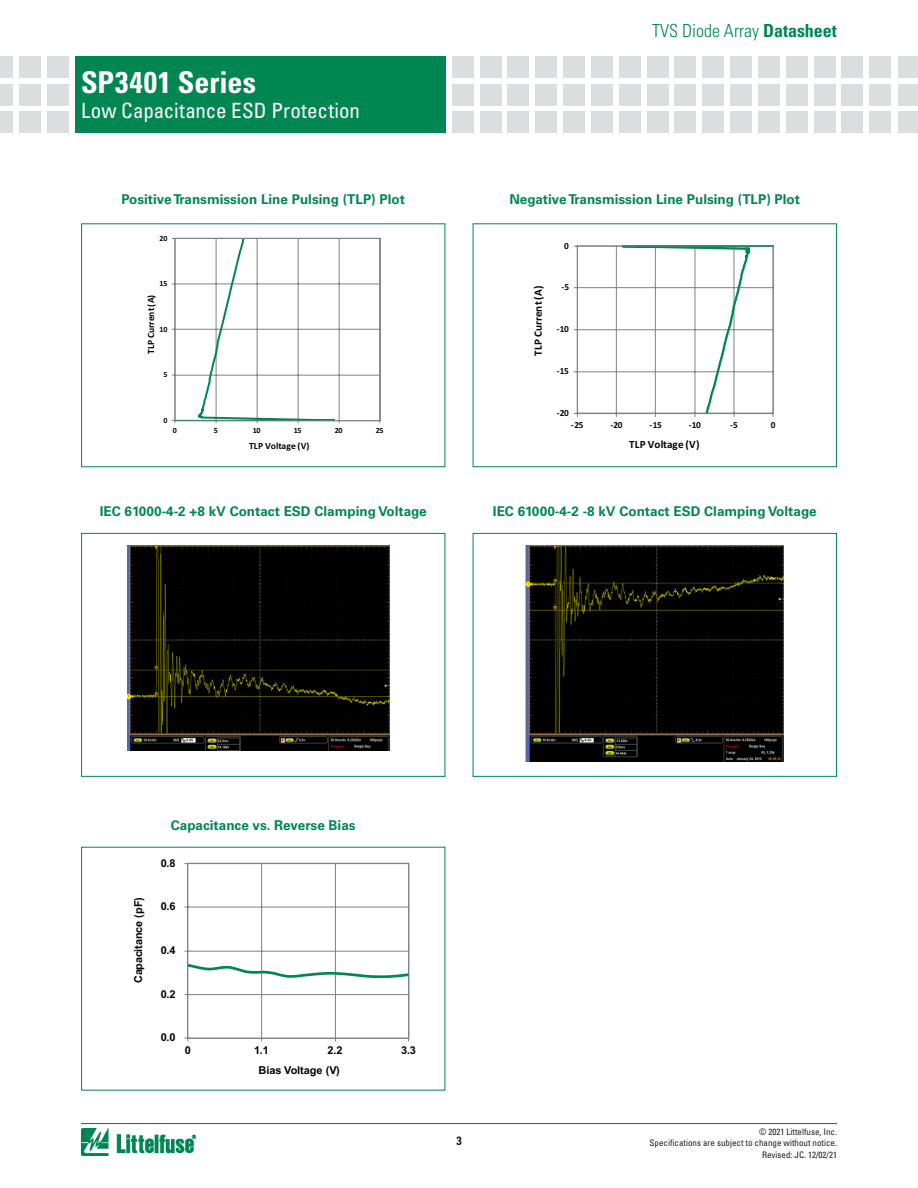
<style>
.page{position:relative;width:918px;height:1188px;background:#fff}
.page>*{position:absolute;margin:0;border:0;box-sizing:border-box;transform-origin:0 0}
.t1{font:700 condensed 30px "Univers LT Std";letter-spacing:.005em;color:#fff}
.t2{font:condensed 21px "Univers LT Std";letter-spacing:.005em;color:#fff}
.t3{font:300 condensed 18px "Univers LT Std";color:#008751}
.t4{font:700 13.5px "Univers LT Std";color:#008751}
.t5{font:700 condensed 12px "Univers LT Std";color:#231f20}
.t6{font:700 11.1px "Calibri";letter-spacing:.01em;color:#030303}
.t7{font:700 10.95px "Arial";letter-spacing:-.01em;color:#030303}
.t8{font:700 10.8px "Arial";letter-spacing:-.01em;color:#030303}
.t9{font:700 9.6px "Calibri";letter-spacing:.01em;color:#030303}
.t10{font:700 9.45px "Calibri";letter-spacing:.01em;color:#030303}
.t11{font:700 9.3px "Calibri";letter-spacing:-.04em;color:#030303}
.t12{font:condensed 9px/10.8px "Univers LT Std";color:#231f20;text-align:right}
.t13{font:700 7.95px "Calibri";letter-spacing:-.04em;color:#030303}
.s1{font-weight:700}
</style>
<div class="page">
<hr style="left:81px;top:1123px;width:756px;height:1px;background:#4b4c4d">
<img style="left:81px;top:1129px;width:115px;height:26px">
<div style="left:75px;top:56px;width:371px;height:77px;background:#008751"></div>
<div style="left:47px;top:56px;width:21px;height:21px;background:#dcdddf"></div>
<div style="left:47px;top:84px;width:21px;height:21px;background:#dcdddf"></div>
<div style="left:47px;top:112px;width:21px;height:21px;background:#dcdddf"></div>
<div style="left:19px;top:56px;width:21px;height:21px;background:#dcdddf"></div>
<div style="left:19px;top:84px;width:21px;height:21px;background:#dcdddf"></div>
<div style="left:19px;top:112px;width:21px;height:21px;background:#dcdddf"></div>
<div style="left:0;top:56px;width:13px;height:21px;background:#dcdddf"></div>
<div style="left:0;top:84px;width:13px;height:21px;background:#dcdddf"></div>
<div style="left:0;top:112px;width:13px;height:21px;background:#dcdddf"></div>
<div style="left:870px;top:56px;width:21px;height:21px;background:#dcdddf"></div>
<div style="left:870px;top:84px;width:21px;height:21px;background:#dcdddf"></div>
<div style="left:870px;top:112px;width:21px;height:21px;background:#dcdddf"></div>
<div style="left:452px;top:56px;width:21px;height:21px;background:#dcdddf"></div>
<div style="left:452px;top:84px;width:21px;height:21px;background:#dcdddf"></div>
<div style="left:452px;top:112px;width:21px;height:21px;background:#dcdddf"></div>
<div style="left:480px;top:56px;width:21px;height:21px;background:#dcdddf"></div>
<div style="left:480px;top:84px;width:21px;height:21px;background:#dcdddf"></div>
<div style="left:480px;top:112px;width:21px;height:21px;background:#dcdddf"></div>
<div style="left:508px;top:56px;width:21px;height:21px;background:#dcdddf"></div>
<div style="left:508px;top:84px;width:21px;height:21px;background:#dcdddf"></div>
<div style="left:508px;top:112px;width:21px;height:21px;background:#dcdddf"></div>
<div style="left:536px;top:56px;width:21px;height:21px;background:#dcdddf"></div>
<div style="left:536px;top:84px;width:21px;height:21px;background:#dcdddf"></div>
<div style="left:536px;top:112px;width:21px;height:21px;background:#dcdddf"></div>
<div style="left:563px;top:56px;width:22px;height:21px;background:#dcdddf"></div>
<div style="left:563px;top:84px;width:22px;height:21px;background:#dcdddf"></div>
<div style="left:563px;top:112px;width:22px;height:21px;background:#dcdddf"></div>
<div style="left:591px;top:56px;width:22px;height:21px;background:#dcdddf"></div>
<div style="left:591px;top:84px;width:22px;height:21px;background:#dcdddf"></div>
<div style="left:591px;top:112px;width:22px;height:21px;background:#dcdddf"></div>
<div style="left:619px;top:56px;width:21px;height:21px;background:#dcdddf"></div>
<div style="left:619px;top:84px;width:21px;height:21px;background:#dcdddf"></div>
<div style="left:619px;top:112px;width:21px;height:21px;background:#dcdddf"></div>
<div style="left:647px;top:56px;width:21px;height:21px;background:#dcdddf"></div>
<div style="left:647px;top:84px;width:21px;height:21px;background:#dcdddf"></div>
<div style="left:647px;top:112px;width:21px;height:21px;background:#dcdddf"></div>
<div style="left:675px;top:56px;width:21px;height:21px;background:#dcdddf"></div>
<div style="left:675px;top:84px;width:21px;height:21px;background:#dcdddf"></div>
<div style="left:675px;top:112px;width:21px;height:21px;background:#dcdddf"></div>
<div style="left:703px;top:56px;width:21px;height:21px;background:#dcdddf"></div>
<div style="left:703px;top:84px;width:21px;height:21px;background:#dcdddf"></div>
<div style="left:703px;top:112px;width:21px;height:21px;background:#dcdddf"></div>
<div style="left:730px;top:56px;width:22px;height:21px;background:#dcdddf"></div>
<div style="left:730px;top:84px;width:22px;height:21px;background:#dcdddf"></div>
<div style="left:730px;top:112px;width:22px;height:21px;background:#dcdddf"></div>
<div style="left:786px;top:56px;width:21px;height:21px;background:#dcdddf"></div>
<div style="left:786px;top:84px;width:21px;height:21px;background:#dcdddf"></div>
<div style="left:786px;top:112px;width:21px;height:21px;background:#dcdddf"></div>
<div style="left:758px;top:56px;width:22px;height:21px;background:#dcdddf"></div>
<div style="left:758px;top:84px;width:22px;height:21px;background:#dcdddf"></div>
<div style="left:758px;top:112px;width:22px;height:21px;background:#dcdddf"></div>
<div style="left:814px;top:56px;width:21px;height:21px;background:#dcdddf"></div>
<div style="left:814px;top:84px;width:21px;height:21px;background:#dcdddf"></div>
<div style="left:814px;top:112px;width:21px;height:21px;background:#dcdddf"></div>
<div style="left:842px;top:56px;width:21px;height:21px;background:#dcdddf"></div>
<div style="left:842px;top:84px;width:21px;height:21px;background:#dcdddf"></div>
<div style="left:842px;top:112px;width:21px;height:21px;background:#dcdddf"></div>
<div style="left:898px;top:56px;width:20px;height:21px;background:#dcdddf"></div>
<div style="left:898px;top:84px;width:20px;height:21px;background:#dcdddf"></div>
<div style="left:898px;top:112px;width:20px;height:21px;background:#dcdddf"></div>
<hr style="left:175px;top:284px;width:205px;height:1px;background:#808285">
<hr style="left:175px;top:329px;width:205px;height:1px;background:#808285">
<hr style="left:175px;top:375px;width:205px;height:1px;background:#808285">
<svg style="left:172px;top:238px;width:168px;height:185px"></svg>
<div style="left:175px;top:238px;width:206px;height:183px;border:1px solid #808285"></div>
<hr style="left:577px;top:287px;width:196px;height:1px;background:#808285">
<hr style="left:577px;top:329px;width:196px;height:1px;background:#808285">
<hr style="left:577px;top:372px;width:196px;height:1px;background:#808285">
<svg style="left:616px;top:246px;width:158px;height:170px"></svg>
<div style="left:577px;top:246px;width:196px;height:168px;border:1px solid #808285"></div>
<img style="left:128px;top:546px;width:261px;height:204px">
<div style="left:81px;top:533px;width:364px;height:244px;border:1px solid #008751"></div>
<div style="left:473px;top:533px;width:364px;height:244px;border:1px solid #008751"></div>
<img style="left:526px;top:545px;width:258px;height:217px">
<hr style="left:188px;top:907px;width:221px;height:1px;background:#808285">
<hr style="left:188px;top:951px;width:221px;height:1px;background:#808285">
<hr style="left:188px;top:994px;width:221px;height:1px;background:#808285">
<hr style="left:335px;top:864px;width:1px;height:174px;background:#808285">
<hr style="left:261px;top:864px;width:1px;height:174px;background:#808285">
<svg style="left:189px;top:962px;width:218px;height:18px"></svg>
<div style="left:187px;top:863px;width:222px;height:176px;border:1px solid #808285"></div>
<h1 class="t1" style="left:81px;top:64px;width:177px">SP3401 Series</h1>
<h2 class="t2" style="left:81px;top:97px;width:281px">Low Capacitance ESD Protection</h2>
<h3 class="t3" style="left:652px;top:20px;width:186px">TVS Diode Array <span class="s1">Datasheet</span></h3>
<p class="t4" style="left:121px;top:192px;width:285px">Positive Transmission Line Pulsing (TLP) Plot</p>
<p class="t4" style="left:509px;top:192px;width:292px">Negative Transmission Line Pulsing (TLP) Plot</p>
<p class="t13" style="left:160px;top:232px;width:9px">20</p>
<p class="t11" style="left:564px;top:239px;width:6px">0</p>
<p class="t13" style="left:160px;top:278px;width:9px">15</p>
<p class="t9" style="left:144px;top:354px;width:61px;rotate:-90deg">TLP Current(A)</p>
<p class="t13" style="left:160px;top:323px;width:9px">10</p>
<p class="t6" style="left:530px;top:356px;width:71px;rotate:-90deg">TLP Current(A)</p>
<p class="t11" style="left:561px;top:281px;width:9px">-5</p>
<p class="t11" style="left:557px;top:323px;width:14px">-10</p>
<p class="t13" style="left:164px;top:369px;width:6px">5</p>
<p class="t11" style="left:557px;top:364px;width:14px">-15</p>
<p class="t13" style="left:164px;top:415px;width:6px">0</p>
<p class="t13" style="left:173px;top:425px;width:6px">0</p>
<p class="t13" style="left:214px;top:425px;width:6px">5</p>
<p class="t13" style="left:253px;top:425px;width:9px">10</p>
<p class="t13" style="left:294px;top:425px;width:9px">15</p>
<p class="t13" style="left:335px;top:425px;width:9px">20</p>
<p class="t13" style="left:376px;top:425px;width:9px">25</p>
<p class="t10" style="left:249px;top:439px;width:62px">TLP Voltage (V)</p>
<p class="t11" style="left:557px;top:406px;width:14px">-20</p>
<p class="t11" style="left:571px;top:418px;width:14px">-25</p>
<p class="t11" style="left:610px;top:418px;width:14px">-20</p>
<p class="t11" style="left:650px;top:418px;width:14px">-15</p>
<p class="t11" style="left:689px;top:418px;width:14px">-10</p>
<p class="t11" style="left:730px;top:418px;width:9px">-5</p>
<p class="t11" style="left:771px;top:418px;width:6px">0</p>
<p class="t6" style="left:629px;top:436px;width:72px">TLP Voltage (V)</p>
<p class="t4" style="left:100px;top:503px;width:328px">IEC 61000-4-2 +8 kV Contact ESD Clamping Voltage</p>
<p class="t4" style="left:493px;top:503px;width:325px">IEC 61000-4-2 -8 kV Contact ESD Clamping Voltage</p>
<p class="t4" style="left:171px;top:817px;width:186px">Capacitance vs. Reverse Bias</p>
<p class="t7" style="left:131px;top:983px;width:88px;rotate:-90deg">Capacitance (pF)</p>
<p class="t8" style="left:161px;top:856px;width:16px">0.8</p>
<p class="t8" style="left:161px;top:899px;width:16px">0.6</p>
<p class="t8" style="left:161px;top:943px;width:16px">0.4</p>
<p class="t8" style="left:161px;top:986px;width:16px">0.2</p>
<p class="t8" style="left:161px;top:1030px;width:16px">0.0</p>
<p class="t8" style="left:185px;top:1042px;width:8px">0</p>
<p class="t8" style="left:254px;top:1042px;width:16px">1.1</p>
<p class="t8" style="left:328px;top:1042px;width:16px">2.2</p>
<p class="t8" style="left:401px;top:1042px;width:16px">3.3</p>
<p class="t8" style="left:259px;top:1063px;width:83px">Bias Voltage (V)</p>
<p class="t5" style="left:456px;top:1133px;width:7px">3</p>
<p class="t12" style="left:650px;top:1126px;width:189px">© 2021 Littelfuse, Inc.<br>Specifications are subject to change without notice.</p>
<p class="t12" style="left:762px;top:1149px;width:76px">Revised: JC. 12/02/21</p>
</div>
